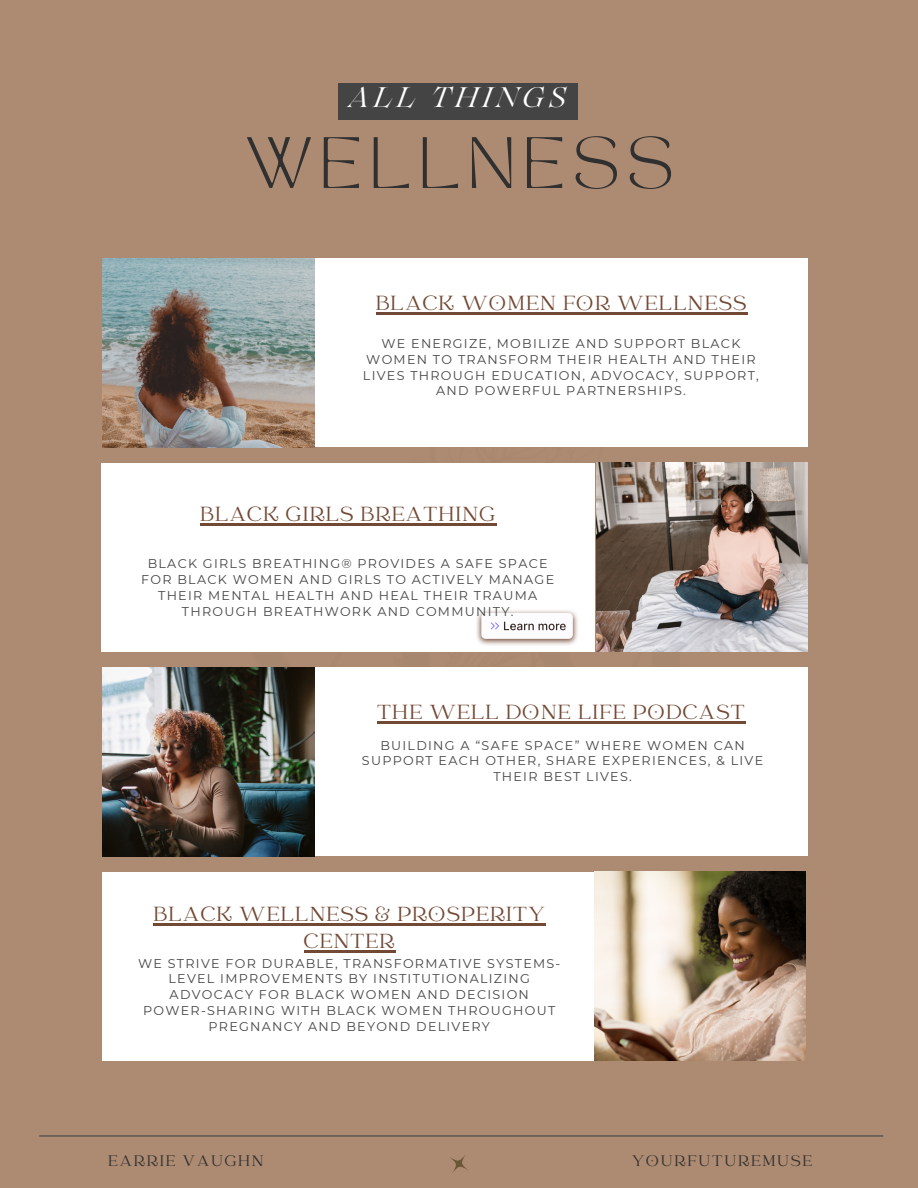
<style>
.page{position:relative;width:918px;height:1188px;background:#ad8b72}
.page>*{position:absolute;margin:0;border:0;box-sizing:border-box;transform-origin:0 0}
.t1{font:50.85px "TAN MONCHERI Regular";letter-spacing:.15em;color:#303030}
.t2{font:italic 28.2px "Lovelace";letter-spacing:.15em;color:#fff}
.t3{font:22.5px/27px "Catchy Mager";letter-spacing:.05em;color:#724935;text-align:center}
.t4{font:16.95px "Catchy Mager";letter-spacing:.1em;color:#303030}
.t5{font:12.75px/15.9px "Montserrat";letter-spacing:.1em;color:#444;text-align:center}
</style>
<div class="page">
<img style="left:101px;top:258px;width:707px;height:667px">
<div style="left:314px;top:259px;width:494px;height:188px;background:#fff"></div>
<div style="left:314px;top:667px;width:494px;height:189px;background:#fff"></div>
<div style="left:101px;top:463px;width:493px;height:188px;background:#fff"></div>
<div style="left:103px;top:872px;width:493px;height:188px;background:#fff"></div>
<img style="left:103px;top:259px;width:211px;height:189px">
<img style="left:103px;top:667px;width:211px;height:189px">
<img style="left:596px;top:463px;width:212px;height:189px">
<img style="left:594px;top:872px;width:212px;height:189px">
<svg style="left:450px;top:1154px;width:18px;height:19px"></svg>
<hr style="left:40px;top:1135px;width:843px;height:2px;background:#444">
<img style="left:476px;top:610px;width:102px;height:35px">
<svg style="left:481px;top:613px;width:92px;height:26px"></svg>
<div style="left:338px;top:83px;width:240px;height:36px;background:#444"></div>
<hr style="left:376px;top:312px;width:371px;height:3px;background:#724935">
<hr style="left:377px;top:721px;width:369px;height:3px;background:#724935">
<hr style="left:200px;top:524px;width:296px;height:2px;background:#724935">
<hr style="left:154px;top:923px;width:392px;height:3px;background:#724935">
<hr style="left:304px;top:950px;width:92px;height:3px;background:#724935">
<p class="t2" style="left:349px;top:88px;width:219px">ALL THINGS</p>
<p class="t1" style="left:247px;top:136px;width:428px">WELLNESS</p>
<p class="t3" style="left:376px;top:291px;width:372px">BLACK WOMEN FOR WELLNESS</p>
<p class="t5" style="left:363px;top:335px;width:398px">WE ENERGIZE, MOBILIZE AND SUPPORT BLACK WOMEN TO TRANSFORM THEIR HEALTH AND THEIR LIVES THROUGH EDUCATION, ADVOCACY, SUPPORT, AND POWERFUL PARTNERSHIPS.</p>
<p class="t3" style="left:200px;top:502px;width:297px">BLACK GIRLS BREATHING</p>
<p class="t5" style="left:141px;top:556px;width:415px">BLACK GIRLS BREATHING® PROVIDES A SAFE SPACE FOR BLACK WOMEN AND GIRLS TO ACTIVELY MANAGE THEIR MENTAL HEALTH AND HEAL THEIR TRAUMA THROUGH BREATHWORK AND COMMUNITY.</p>
<p class="t3" style="left:377px;top:700px;width:369px">THE WELL DONE LIFE PODCAST</p>
<p class="t5" style="left:362px;top:737px;width:403px">BUILDING A “SAFE SPACE” WHERE WOMEN CAN<br>SUPPORT EACH OTHER, SHARE EXPERIENCES, &amp; LIVE<br>THEIR BEST LIVES.</p>
<p class="t3" style="left:154px;top:902px;width:393px">BLACK WELLNESS &amp; PROSPERITY<br>CENTER</p>
<p class="t5" style="left:138px;top:955px;width:424px">WE STRIVE FOR DURABLE, TRANSFORMATIVE SYSTEMS-LEVEL IMPROVEMENTS BY INSTITUTIONALIZING ADVOCACY FOR BLACK WOMEN AND DECISION POWER-SHARING WITH BLACK WOMEN THROUGHOUT PREGNANCY AND BEYOND DELIVERY</p>
<p class="t4" style="left:108px;top:1153px;width:157px">EARRIE VAUGHN</p>
<p class="t4" style="left:632px;top:1153px;width:182px">YOURFUTUREMUSE</p>
</div>
